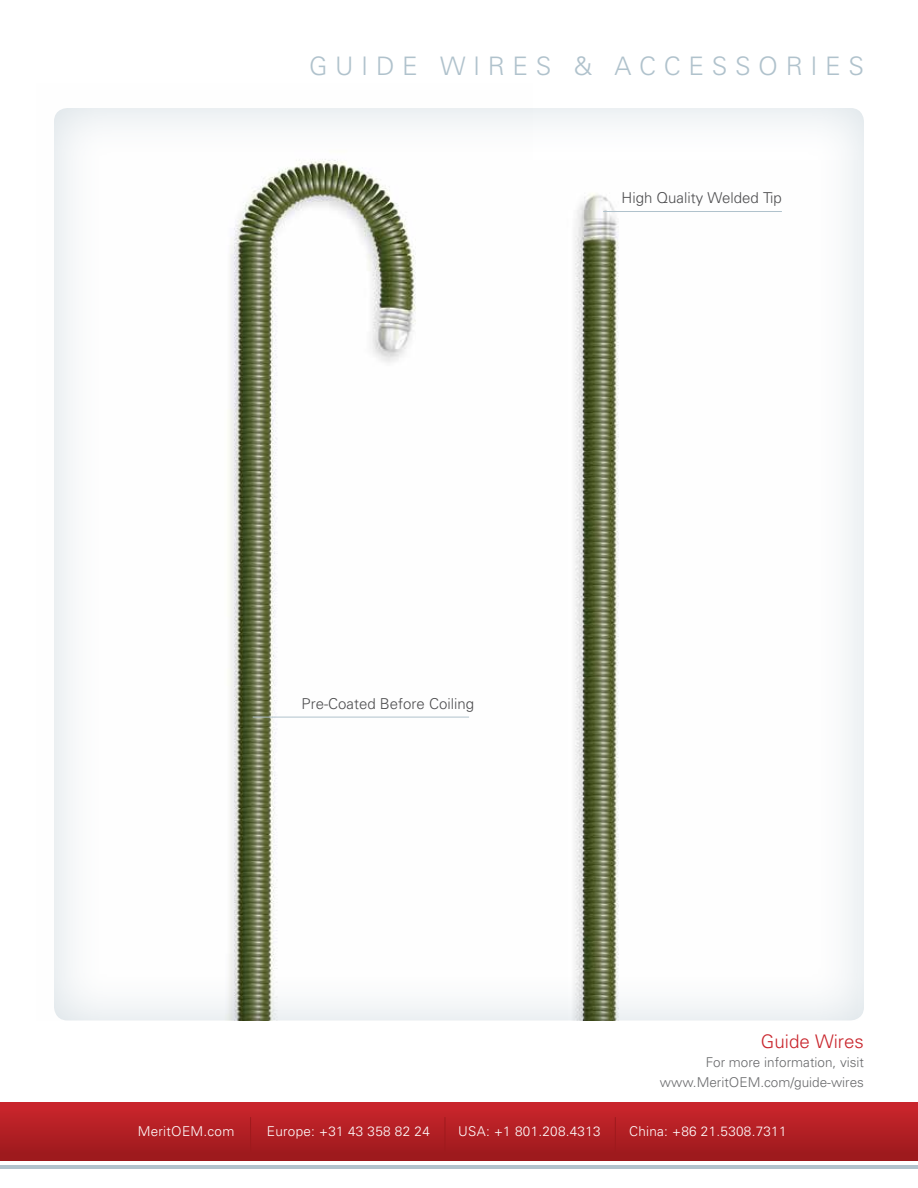
<style>
.page{position:relative;width:918px;height:1188px;background:#fff}
.page>*{position:absolute;margin:0;border:0;box-sizing:border-box;transform-origin:0 0}
.t1{font:300 25.5px "Univers";letter-spacing:.3em;color:#b0c2cc}
.t2{font:300 18.75px "Univers";color:#c9252c}
.t3{font:300 15px "Univers";color:#4d4d4f}
.t4{font:300 13.5px "Univers";letter-spacing:.02em;color:#fff}
.t5{font:300 13.5px/19.5px "Univers";color:#696a6c;text-align:right}
</style>
<div class="page">
<div style="left:0;top:1102px;width:918px;height:59px;background:linear-gradient(to bottom,#cd262d,#99191b)"></div>
<hr style="left:0;top:1165px;width:918px;height:3px;background:#b0c2cc">
<div style="left:52px;top:104px;width:812px;height:917px;background:#b0c2cc;opacity:.5"></div>
<hr style="left:445px;top:1117px;width:1px;height:35px;background:#9e1a1d">
<hr style="left:615px;top:1117px;width:1px;height:35px;background:#9e1a1d">
<hr style="left:250px;top:1117px;width:1px;height:35px;background:#9e1a1d">
<h1 class="t1" style="left:309px;top:50px;width:556px">GUIDE WIRES &amp; ACCESSORIES</h1>
<p class="t3" style="left:622px;top:189px;width:162px">High Quality Welded Tip</p>
<p class="t3" style="left:302px;top:694px;width:174px">Pre-Coated Before Coiling</p>
<h2 class="t2" style="left:761px;top:1030px;width:105px">Guide Wires</h2>
<p class="t5" style="left:660px;top:1052px;width:206px">For more information, visit www.MeritOEM.com/guide-wires</p>
<p class="t4" style="left:138px;top:1123px;width:98px">MeritOEM.com</p>
<p class="t4" style="left:267px;top:1123px;width:164px">Europe: +31 43 358 82 24</p>
<p class="t4" style="left:458px;top:1123px;width:144px">USA: +1 801.208.4313</p>
<p class="t4" style="left:629px;top:1123px;width:159px">China: +86 21.5308.7311</p>
</div>
